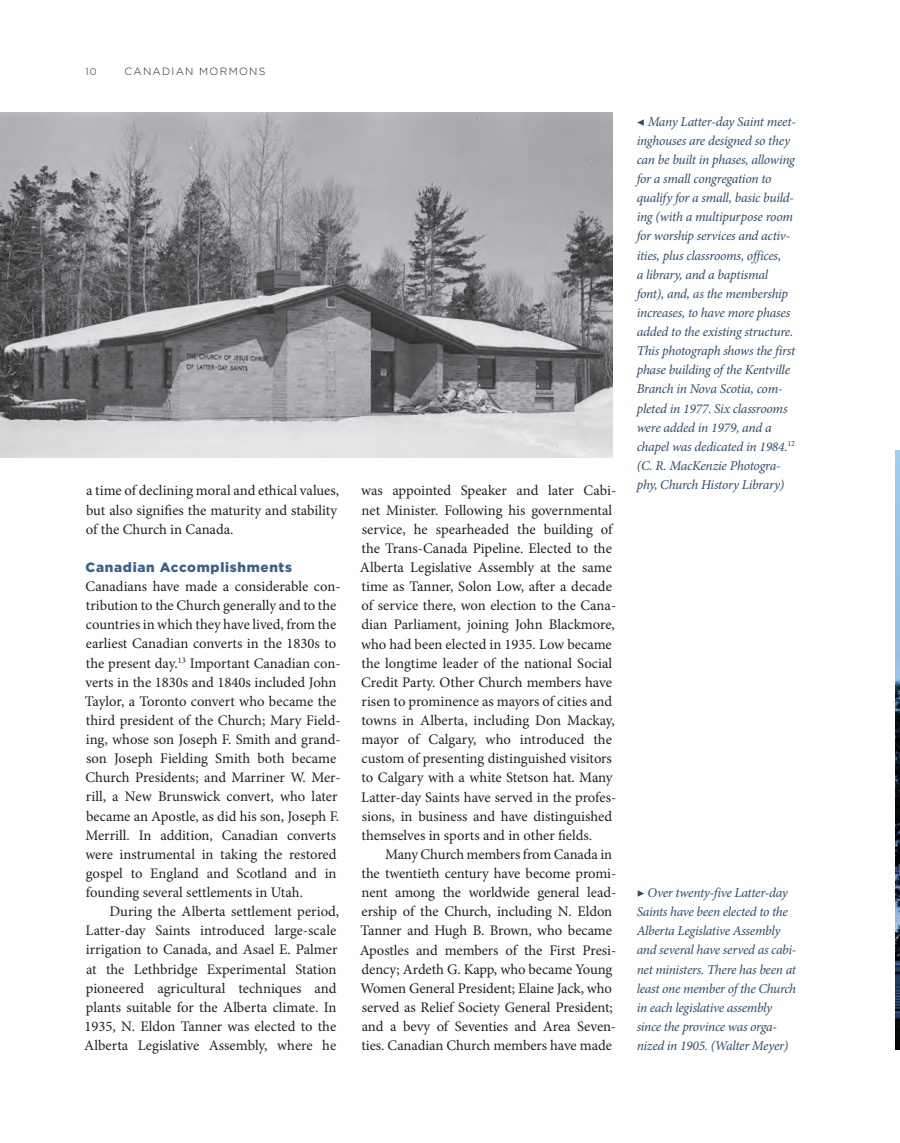
<style>
.page{position:relative;width:900px;height:1143px;background:#fff}
.page>*{position:absolute;margin:0;border:0;box-sizing:border-box;transform-origin:0 0}
.Body_Indent{font:14.7px/19.2px "Minion Pro";letter-spacing:-.005em;color:#231f20}
.Body_No_Indent{font:14.7px/19.2px "Minion Pro";letter-spacing:-.005em;color:#231f20}
.t1{font:italic 13.5px/19.2px "Minion Pro";letter-spacing:-.02em;color:#2c4b6e}
.Heading_2{font:900 13.5px "Gotham";letter-spacing:.05em;color:#3d6089}
.t2{font:300 10.5px "Gotham";letter-spacing:.12em;color:#231f20}
.t3{font:300 9.75px "Gotham";color:#231f20}
</style>
<div class="page">
<img style="left:0;top:113px;width:613px;height:344px">
<img style="left:896px;top:451px;width:4px;height:599px">
<p class="t3" style="left:86px;top:65px;width:13px">10</p>
<p class="t2" style="left:124px;top:64px;width:143px">CANADIAN MORMONS</p>
<p class="Body_Indent" style="left:86px;top:481px;width:255px">a time of declining moral and ethical values, but also signifies the maturity and stability of the Church in Canada.</p>
<p class="Heading_2" style="left:86px;top:558px;width:208px">Canadian Accomplishments</p>
<p class="Body_No_Indent" style="left:85px;top:577px;width:257px">Canadians have made a considerable con&shy;tribution to the Church generally and to the countries in which they have lived, from the earliest Canadian converts in the 1830s to the present day.<sup>13</sup> Important Canadian con&shy;verts in the 1830s and 1840s included John Taylor, a Toronto convert who became the third president of the Church; Mary Field&shy;ing, whose son Joseph F. Smith and grand&shy;son Joseph Fielding Smith both became Church Presidents; and Marriner W. Mer&shy;rill, a New Brunswick convert, who later became an Apostle, as did his son, Joseph F.<br>Merrill. In addition, Canadian converts were instrumental in taking the restored gospel to England and Scotland and in founding several settlements in Utah.</p>
<p class="Body_Indent" style="left:84px;top:902px;width:257px;text-indent:25px">During the Alberta settlement period, Latter-day Saints introduced large-scale irrigation to Canada, and Asael E. Palmer at the Lethbridge Experimental Station pioneered agricultural techniques and plants suitable for the Alberta climate. In 1935, N. Eldon Tanner was elected to the Alberta Legislative Assembly, where he</p>
<p class="Body_Indent" style="left:360px;top:481px;width:258px">was appointed Speaker and later Cabi&shy;net Minister. Following his governmental service, he spearheaded the building of the Trans-Canada Pipeline. Elected to the Alberta Legislative Assembly at the same time as Tanner, Solon Low, after a decade of service there, won election to the Cana&shy;dian Parliament, joining John Blackmore, who had been elected in 1935. Low became the longtime leader of the national Social Credit Party. Other Church members have risen to prominence as mayors of cities and towns in Alberta, including Don Mackay, mayor of Calgary, who introduced the custom of presenting distinguished visitors to Calgary with a white Stetson hat. Many Latter-day Saints have served in the profes&shy;sions, in business and have distinguished themselves in sports and in other fields.</p>
<p class="Body_Indent" style="left:360px;top:845px;width:258px;text-indent:25px">Many Church members from Canada in the twentieth century have become promi&shy;nent among the worldwide general lead&shy;ership of the Church, including N. Eldon Tanner and Hugh B. Brown, who became Apostles and members of the First Presi&shy;dency; Ardeth G. Kapp, who became Young Women General President; Elaine Jack, who served as Relief Society General President; and a bevy of Seventies and Area Seven&shy;ties. Canadian Church members have made</p>
<p class="t1" style="left:637px;top:112px;width:161px">◀ Many Latter-day Saint meet&shy;inghouses are designed so they can be built in phases, allowing for a small congregation to qualify for a small, basic build&shy;ing (with a multipurpose room for worship services and activ&shy;ities, plus classrooms, offices,<br>a library, and a baptismal font), and, as the membership increases, to have more phases added to the existing structure.<br>This photograph shows the first phase building of the Kentville<br>Branch in Nova Scotia, com&shy;pleted in 1977. Six classrooms were added in 1979, and a chapel was dedicated in 1984.<sup>12 </sup>(C. R. MacKenzie Photogra&shy;phy, Church History Library)</p>
<p class="t1" style="left:637px;top:883px;width:161px">▶ Over twenty-five Latter-day<br>Saints have been elected to the<br>Alberta Legislative Assembly and several have served as cabi&shy;net ministers. There has been at least one member of the Church in each legislative assembly since the province was orga&shy;nized in 1905. (Walter Meyer)</p>
</div>
